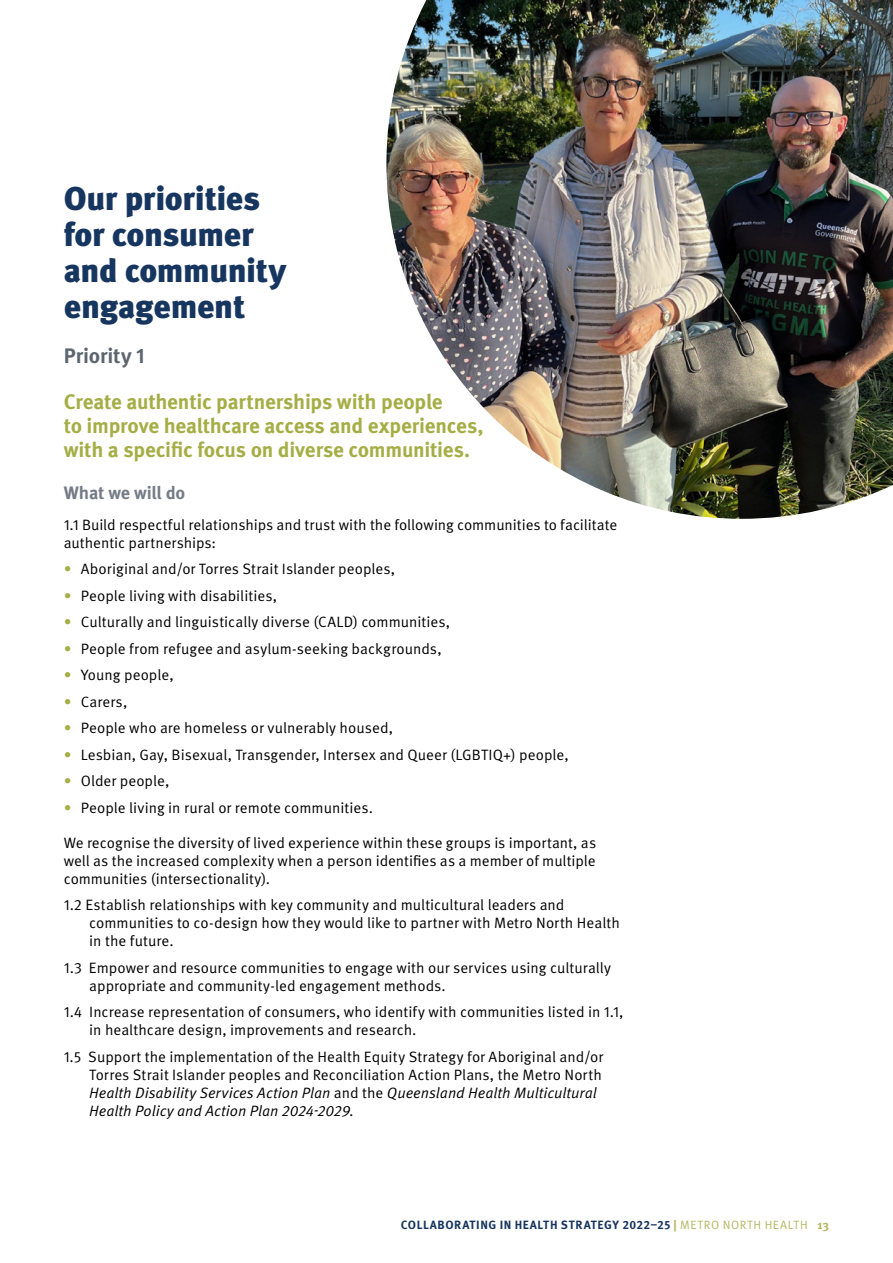
<style>
.page{position:relative;width:893px;height:1263px;background:#fff}
.page>*{position:absolute;margin:0;border:0;box-sizing:border-box;transform-origin:0 0}
.t1{font:900 33px/36px "Meta Pro";letter-spacing:-.015em;color:#17365f}
.t2{font:700 21px/24px "Meta Pro";letter-spacing:-.015em;color:#a5ae45}
.t3{font:700 21px "Meta Pro";letter-spacing:-.005em;color:#5d6570}
.t4{font:700 18px "Meta Pro";letter-spacing:-.015em;color:#757c87}
.t5{font:15px/18px "Meta Pro Norm";color:#000}
.t6{font:italic 15px/18px "Meta Pro";color:#000}
.t7{font:700 12px "Meta Pro";letter-spacing:.05em;color:#17365f}
.s1{color:#a5ae45}
.s2{font-family:"Meta Pro Norm";font-style:normal}
.s3{color:#b1b860}
.s4{font-family:"Meta Pro Norm";font-weight:400;color:#b1b860}
</style>
<div class="page">
<img style="left:386px;top:0;width:507px;height:519px">
<h1 class="t1" style="left:64px;top:179px;width:224px">Our priorities for consumer and community engagement</h1>
<h2 class="t3" style="left:64px;top:340px;width:83px">Priority 1</h2>
<h2 class="t2" style="left:64px;top:388px;width:421px">Create authentic partnerships with people<br>to improve healthcare access and experiences, with a specific focus on diverse communities.</h2>
<p class="t4" style="left:64px;top:479px;width:123px">What we will do</p>
<p class="t5" style="left:64px;top:515px;width:555px">1.1 Build respectful relationships and trust with the following communities to facilitate authentic partnerships:</p>
<p class="t5" style="left:64px;top:559px;width:333px"><span class="s1">•</span> Aboriginal and/or Torres Strait Islander peoples,</p>
<p class="t5" style="left:64px;top:586px;width:215px"><span class="s1">•</span> People living with disabilities,</p>
<p class="t5" style="left:64px;top:612px;width:388px"><span class="s1">•</span> Culturally and linguistically diverse (CALD) communities,</p>
<p class="t5" style="left:64px;top:639px;width:379px"><span class="s1">•</span> People from refugee and asylum-seeking backgrounds,</p>
<p class="t5" style="left:64px;top:665px;width:111px"><span class="s1">•</span> Young people,</p>
<p class="t5" style="left:64px;top:692px;width:65px"><span class="s1">•</span> Carers,</p>
<p class="t5" style="left:64px;top:718px;width:331px"><span class="s1">•</span> People who are homeless or vulnerably housed,</p>
<p class="t5" style="left:64px;top:745px;width:507px"><span class="s1">•</span> Lesbian, Gay, Bisexual, Transgender, Intersex and Queer (LGBTIQ+) people,</p>
<p class="t5" style="left:64px;top:771px;width:107px"><span class="s1">•</span> Older people,</p>
<p class="t5" style="left:64px;top:798px;width:311px"><span class="s1">•</span> People living in rural or remote communities.</p>
<p class="t5" style="left:64px;top:833px;width:534px;text-align:justify">We recognise the diversity of lived experience within these groups is important, as well as the increased complexity when a person identifies as a member of multiple communities (intersectionality).</p>
<p class="t5" style="left:89px;top:895px;width:532px;text-indent:-26px">1.2 Establish relationships with key community and multicultural leaders and communities to co-design how they would like to partner with Metro North Health in the future.</p>
<p class="t5" style="left:89px;top:958px;width:523px;text-indent:-26px">1.3 Empower and resource communities to engage with our services using culturally appropriate and community-led engagement methods.</p>
<p class="t5" style="left:89px;top:1002px;width:536px;text-indent:-26px">1.4 Increase representation of consumers, who identify with communities listed in 1.1, in healthcare design, improvements and research.</p>
<p class="t5" style="left:64px;top:1047px;width:541px;text-align:right">1.5 Support the implementation of the Health Equity Strategy for Aboriginal and/or<br>Torres Strait Islander peoples and Reconciliation Action Plans, the Metro North</p>
<p class="t6" style="left:89px;top:1083px;width:509px">Health Disability Services Action Plan <span class="s2">and the</span> Queensland Health Multicultural<br>Health Policy and Action Plan 2024-2029.</p>
<p class="t7" style="left:401px;top:1215px;width:430px">COLLABORATING IN HEALTH STRATEGY 2022–25 <span class="s3">|</span> <span class="s4">METRO NORTH HEALTH</span> <span class="s3">13</span></p>
</div>
